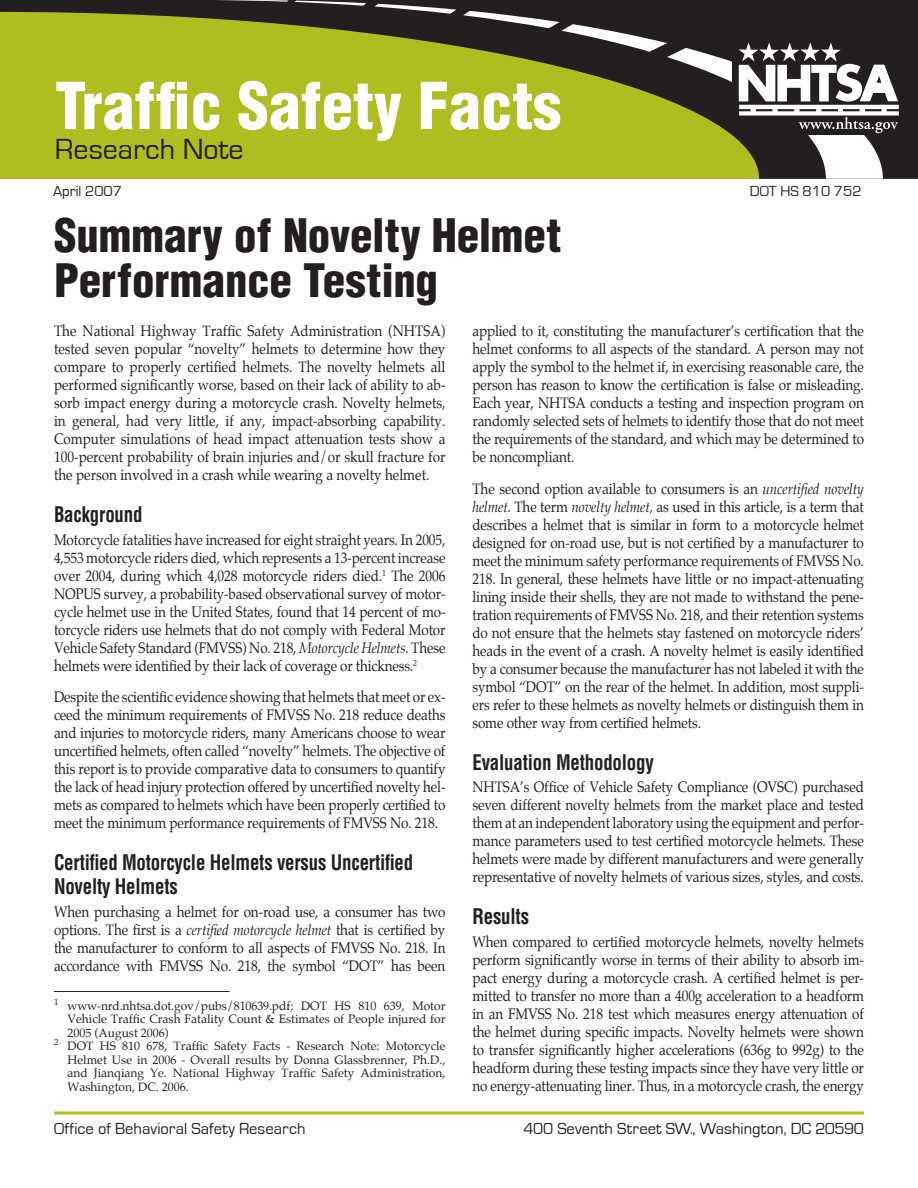
<style>
.page{position:relative;width:918px;height:1188px;background:#fff}
.page>*{position:absolute;margin:0;border:0;box-sizing:border-box;transform-origin:0 0}
.t1{font:900 condensed 63px "Helvetica";color:#fff}
.t2{font:900 condensed 45px/45px "Helvetica";color:#231f20}
.t3{font:30px "Eurostile";color:#231f20}
.HeadA{font:700 condensed 21px/24px "Helvetica";letter-spacing:-.01em;color:#231f20;scale:.9 1}
.t4{font:16.5px "Eurostile";letter-spacing:.005em;color:#231f20}
.Body{font:15px/18px "Palatino";letter-spacing:-.01em;color:#231f20;text-align:justify;scale:.9 1}
.t5{font:15px "Eurostile";color:#231f20}
.Footnotes{font:12px/13.5px "Palatino";color:#231f20;text-align:justify}
.s1{font-style:italic}
</style>
<div class="page">
<hr style="left:54px;top:1112px;width:810px;height:2px;background:#b0bd21">
<svg style="left:0;top:0;width:918px;height:179px;background:#959e20"></svg>
<svg style="left:375px;top:4px;width:81px;height:10px"></svg>
<svg style="left:189px;top:0;width:100px;height:2px"></svg>
<svg style="left:295px;top:1px;width:71px;height:5px"></svg>
<div style="left:732px;top:35px;width:172px;height:100px;background:#231f20"></div>
<svg style="left:463px;top:11px;width:436px;height:168px"></svg>
<hr style="left:54px;top:991px;width:176px;height:1px;background:#231f20">
<svg style="left:56px;top:35px;width:3px;height:9px"></svg>
<p class="t1" style="left:55px;top:67px;width:508px">Traffic Safety Facts</p>
<p class="t3" style="left:55px;top:133px;width:190px">Research Note</p>
<p class="t5" style="left:53px;top:183px;width:70px">April 2007</p>
<p class="t5" style="left:750px;top:183px;width:113px">DOT HS 810 752</p>
<p class="t2" style="left:54px;top:213px;width:509px">Summary of Novelty Helmet<br>Performance Testing</p>
<p class="Body" style="left:54px;top:323px;width:437px">The National Highway Traffic Safety Administration (NHTSA) tested seven popular “novelty” helmets to determine how they compare to properly certified helmets. The novelty helmets all performed significantly worse, based on their lack of ability to ab&shy;sorb impact energy during a motorcycle crash. Novelty helmets, in general, had very little, if any, impact-absorbing capability.<br>Computer simulations of head impact attenuation tests show a 100-percent probability of brain injuries and/or skull fracture for the person involved in a crash while wearing a novelty helmet.</p>
<p class="HeadA" style="left:54px;top:503px;width:100px">Background</p>
<p class="Body" style="left:54px;top:531px;width:437px">Motorcycle fatalities have increased for eight straight years. In 2005, 4,553 motorcycle riders died, which represents a 13-percent increase over 2004, during which 4,028 motorcycle riders died.<sup>1</sup> The 2006<br>NOPUS survey, a probability-based observational survey of motor&shy;cycle helmet use in the United States, found that 14 percent of mo&shy;torcycle riders use helmets that do not comply with Federal Motor Vehicle Safety Standard (FMVSS) No. 218, <span class="s1">Motorcycle Helmets.</span> These helmets were identified by their lack of coverage or thickness.<sup>2</sup></p>
<p class="Body" style="left:54px;top:689px;width:437px">Despite the scientific evidence showing that helmets that meet or ex&shy;ceed the minimum requirements of FMVSS No. 218 reduce deaths and injuries to motorcycle riders, many Americans choose to wear uncertified helmets, often called “novelty” helmets. The objective of this report is to provide comparative data to consumers to quantify the lack of head injury protection offered by uncertified novelty hel&shy;mets as compared to helmets which have been properly certified to meet the minimum performance requirements of FMVSS No. 218.</p>
<p class="HeadA" style="left:54px;top:851px;width:401px">Certified Motorcycle Helmets versus Uncertified<br>Novelty Helmets</p>
<p class="Body" style="left:54px;top:903px;width:437px">When purchasing a helmet for on-road use, a consumer has two options. The first is a <span class="s1">certified motorcycle helmet</span> that is certified by the manufacturer to conform to all aspects of FMVSS No. 218. In accordance with FMVSS No. 218, the symbol “DOT” has been</p>
<p class="Footnotes" style="left:68px;top:999px;width:380px;text-indent:-14px"><sup>1</sup> www-nrd.nhtsa.dot.gov/pubs/810639.pdf; DOT HS 810 639, Motor Vehicle Traffic Crash Fatality Count &amp; Estimates of People injured for 2005 (August 2006)</p>
<p class="Footnotes" style="left:68px;top:1040px;width:380px;text-indent:-14px"><sup>2</sup> DOT HS 810 678, Traffic Safety Facts - Research Note: Motorcycle Helmet Use in 2006 - Overall results by Donna Glassbrenner, Ph.D., and Jianqiang Ye. National Highway Traffic Safety Administration, Washington, DC. 2006.</p>
<p class="Body" style="left:472px;top:323px;width:437px">applied to it, constituting the manufacturer’s certification that the helmet conforms to all aspects of the standard. A person may not apply the symbol to the helmet if, in exercising reasonable care, the person has reason to know the certification is false or misleading.<br>Each year, NHTSA conducts a testing and inspection program on randomly selected sets of helmets to identify those that do not meet the requirements of the standard, and which may be determined to be noncompliant.</p>
<p class="Body" style="left:472px;top:480px;width:437px">The second option available to consumers is an <span class="s1">uncertified novelty helmet.</span> The term <span class="s1">novelty helmet,</span> as used in this article, is a term that describes a helmet that is similar in form to a motorcycle helmet designed for on-road use, but is not certified by a manufacturer to meet the minimum safety performance requirements of FMVSS No.<br>218. In general, these helmets have little or no impact-attenuating lining inside their shells, they are not made to withstand the pene&shy;tration requirements of FMVSS No. 218, and their retention systems do not ensure that the helmets stay fastened on motorcycle riders’ heads in the event of a crash. A novelty helmet is easily identified by a consumer because the manufacturer has not labeled it with the symbol “DOT” on the rear of the helmet. In addition, most suppli&shy;ers refer to these helmets as novelty helmets or distinguish them in some other way from certified helmets.</p>
<p class="HeadA" style="left:472px;top:750px;width:203px">Evaluation Methodology</p>
<p class="Body" style="left:472px;top:779px;width:437px">NHTSA’s Office of Vehicle Safety Compliance (OVSC) purchased seven different novelty helmets from the market place and tested them at an independent laboratory using the equipment and perfor&shy;mance parameters used to test certified motorcycle helmets. These helmets were made by different manufacturers and were generally representative of novelty helmets of various sizes, styles, and costs.</p>
<p class="HeadA" style="left:472px;top:905px;width:64px">Results</p>
<p class="Body" style="left:472px;top:933px;width:437px">When compared to certified motorcycle helmets, novelty helmets perform significantly worse in terms of their ability to absorb im&shy;pact energy during a motorcycle crash. A certified helmet is per&shy;mitted to transfer no more than a 400g acceleration to a headform in an FMVSS No. 218 test which measures energy attenuation of the helmet during specific impacts. Novelty helmets were shown to transfer significantly higher accelerations (636g to 992g) to the headform during these testing impacts since they have very little or no energy--attenuating liner. Thus, in a motorcycle crash, the energy</p>
<p class="t4" style="left:54px;top:1120px;width:253px">Office of Behavioral Safety Research</p>
<p class="t4" style="left:523px;top:1120px;width:342px">400 Seventh Street SW., Washington, DC 20590</p>
</div>
